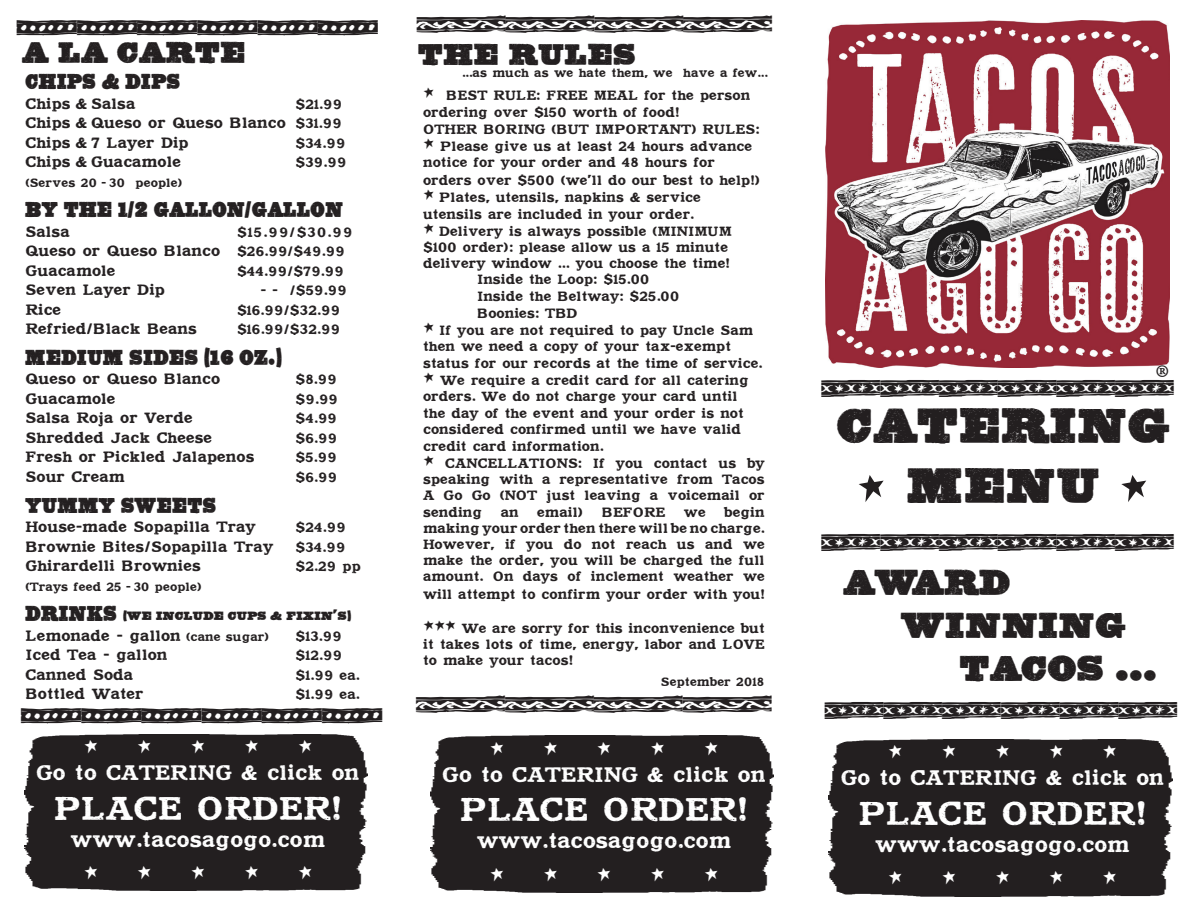
<style>
.page{position:relative;width:1188px;height:918px;background:#fff}
.page>*{position:absolute;margin:0;border:0;box-sizing:border-box;transform-origin:0 0}
.t1{font:54px "Turkey Sandwich";color:#231f20}
.t2{font:49.5px "BOJOPRINT";color:#231f20}
.t3{font:45px "Minion Pro";color:#231f20}
.t4{font:36px "BOJOPRINT";color:#231f20}
.t5{font:33px "RENAREGULAR";color:#fff}
.t6{font:30px "BOJOPRINT";color:#231f20}
.t7{font:27px "Turkey Sandwich";color:#fff}
.t8{font:25.5px "Fsornaments 1";color:#231f20}
.t9{font:22.5px "Fsornaments 1";color:#231f20}
.t10{font:21.6px "BOJOPRINT";color:#231f20;scale:.83 1}
.t11{font:21px "RENAREGULAR";color:#fff}
.t12{font:15px "RENAREGULAR";color:#231f20}
.t13{font:13.5px/16.4px "RENAREGULAR";color:#231f20}
.t14{font:12px "RENAREGULAR";color:#231f20}
.t15{font:12px "BOJOPRINT";color:#231f20}
.s1{font-size:13.5px}
.s2{font-size:21.6px}
.s3{font-size:12px}
.s4{font-family:"Turkey Sandwich";font-size:21px}
</style>
<div class="page">
<img style="left:826px;top:21px;width:343px;height:346px">
<div style="left:24px;top:734px;width:344px;height:157px;background:#231f20"></div>
<div style="left:430px;top:736px;width:344px;height:156px;background:#231f20"></div>
<div style="left:829px;top:740px;width:344px;height:156px;background:#231f20"></div>
<h3 class="t9" style="left:17px;top:18px;width:363px">❑❑❑❑❑❑</h3>
<p class="t6" style="left:22px;top:29px;width:225px">A LA CARTE</p>
<p class="t6" style="left:418px;top:31px;width:219px">THE RULES</p>
<p class="t10" style="left:26px;top:65px;width:188px">CHIPS &amp; DIPS</p>
<p class="t12" style="left:26px;top:94px;width:111px">Chips &amp; Salsa</p>
<p class="t13" style="left:296px;top:96px;width:48px">$21.99</p>
<p class="t12" style="left:26px;top:114px;width:318px">Chips &amp; Queso or Queso Blanco <span class="s1">$31.99</span></p>
<p class="t12" style="left:26px;top:133px;width:165px">Chips &amp; 7 Layer Dip</p>
<p class="t13" style="left:296px;top:135px;width:52px">$34.99</p>
<p class="t12" style="left:26px;top:153px;width:157px">Chips &amp; Guacamole</p>
<p class="t13" style="left:296px;top:154px;width:53px">$39.99</p>
<p class="t14" style="left:26px;top:175px;width:159px">(Serves 20 - 30 people)</p>
<p class="t10" style="left:26px;top:193px;width:385px">BY THE 1/2 GALLON/GALLON</p>
<p class="t12" style="left:26px;top:223px;width:46px">Salsa</p>
<p class="t13" style="left:237px;top:224px;width:117px">$15.99/$30.99</p>
<p class="t12" style="left:26px;top:242px;width:321px">Queso or Queso Blanco <span class="s1">$26.99/$49.99</span></p>
<p class="t12" style="left:26px;top:262px;width:92px">Guacamole</p>
<p class="t13" style="left:237px;top:263px;width:109px">$44.99/$79.99</p>
<p class="t12" style="left:26px;top:281px;width:141px">Seven Layer Dip</p>
<p class="t13" style="left:261px;top:282px;width:88px">- - /$59.99</p>
<p class="t12" style="left:26px;top:301px;width:37px">Rice</p>
<p class="t13" style="left:237px;top:302px;width:105px">$16.99/$32.99</p>
<p class="t12" style="left:26px;top:320px;width:173px">Refried/Black Beans</p>
<p class="t13" style="left:237px;top:321px;width:105px">$16.99/$32.99</p>
<p class="t10" style="left:26px;top:341px;width:311px">MEDIUM SIDES (16 OZ.)</p>
<p class="t12" style="left:26px;top:370px;width:196px">Queso or Queso Blanco</p>
<p class="t13" style="left:296px;top:372px;width:43px">$8.99</p>
<p class="t12" style="left:26px;top:390px;width:92px">Guacamole</p>
<p class="t13" style="left:296px;top:391px;width:44px">$9.99</p>
<p class="t12" style="left:26px;top:409px;width:169px">Salsa Roja or Verde</p>
<p class="t13" style="left:296px;top:411px;width:43px">$4.99</p>
<p class="t12" style="left:26px;top:429px;width:188px">Shredded Jack Cheese</p>
<p class="t13" style="left:296px;top:430px;width:43px">$6.99</p>
<p class="t12" style="left:26px;top:448px;width:231px">Fresh or Pickled Jalapenos</p>
<p class="t13" style="left:296px;top:450px;width:43px">$5.99</p>
<p class="t12" style="left:26px;top:468px;width:101px">Sour Cream</p>
<p class="t13" style="left:296px;top:469px;width:43px">$6.99</p>
<p class="t10" style="left:26px;top:488px;width:232px">YUMMY SWEETS</p>
<p class="t12" style="left:26px;top:518px;width:232px">House-made Sopapilla Tray</p>
<p class="t13" style="left:296px;top:519px;width:52px">$24.99</p>
<p class="t12" style="left:26px;top:537px;width:249px">Brownie Bites/Sopapilla Tray</p>
<p class="t13" style="left:296px;top:539px;width:52px">$34.99</p>
<p class="t12" style="left:26px;top:557px;width:177px">Ghirardelli Brownies</p>
<p class="t13" style="left:296px;top:558px;width:67px">$2.29 pp</p>
<p class="t14" style="left:26px;top:579px;width:178px">(Trays feed 25 - 30 people)</p>
<p class="t15" style="left:26px;top:606px;width:327px"><span class="s2">DRINKS</span> (WE INCLUDE CUPS &amp; FIXIN'S)</p>
<p class="t12" style="left:26px;top:626px;width:245px">Lemonade - gallon <span class="s3">(cane sugar)</span></p>
<p class="t13" style="left:296px;top:628px;width:48px">$13.99</p>
<p class="t12" style="left:26px;top:646px;width:144px">Iced Tea - gallon</p>
<p class="t13" style="left:296px;top:647px;width:48px">$12.99</p>
<p class="t12" style="left:26px;top:665px;width:109px">Canned Soda</p>
<p class="t13" style="left:296px;top:667px;width:66px">$1.99 ea.</p>
<h3 class="t9" style="left:21px;top:705px;width:363px">❑❑❑❑❑❑</h3>
<p class="t14" style="left:462px;top:66px;width:307px">...as much as we hate them, we have a few...</p>
<p class="t13" style="left:423px;top:87px;width:329px;line-height:17.1px"><span class="s4">*</span> BEST RULE: FREE MEAL for the person ordering over $150 worth of food!</p>
<p class="t13" style="left:423px;top:121px;width:338px">OTHER BORING (BUT IMPORTANT) RULES:</p>
<p class="t13" style="left:423px;top:138px;width:339px"><span class="s4">*</span> Please give us at least 24 hours advance notice for your order and 48 hours for orders over $500 (we'll do our best to help!)</p>
<p class="t13" style="left:423px;top:188px;width:279px;line-height:17.1px"><span class="s4">*</span> Plates, utensils, napkins &amp; service utensils are included in your order.</p>
<p class="t13" style="left:423px;top:223px;width:310px"><span class="s4">*</span> Delivery is always possible (MINIMUM $100 order): please allow us a 15 minute delivery window ... you choose the time!</p>
<p class="t13" style="left:477px;top:272px;width:174px">Inside the Loop: $15.00</p>
<p class="t13" style="left:477px;top:288px;width:204px">Inside the Beltway: $25.00</p>
<p class="t13" style="left:477px;top:305px;width:102px">Boonies: TBD</p>
<p class="t13" style="left:423px;top:322px;width:341px"><span class="s4">*</span> If you are not required to pay Uncle Sam then we need a copy of your tax-exempt status for our records at the time of service.</p>
<p class="t13" style="left:423px;top:372px;width:327px"><span class="s4">*</span> We require a credit card for all catering orders. We do not charge your card until the day of the event and your order is not considered confirmed until we have valid credit card information.</p>
<p class="t13" style="left:423px;top:455px;width:343px;text-align:justify"><span class="s4">*</span> CANCELLATIONS: If you contact us by speaking with a representative from Tacos A Go Go (NOT just leaving a voicemail or sending</p>
<p class="t13" style="left:423px;top:504px;width:343px;text-align:justify;text-indent:301px">begin making your order then there will be no charge.<br>However, if you do not reach us and we make the order, you will be charged the full amount. On days of inclement weather we will attempt to confirm your order with you!</p>
<p class="t13" style="left:423px;top:620px;width:343px;text-align:justify"><span class="s4">***</span> We are sorry for this inconvenience but it takes lots of time, energy, labor and LOVE to make your tacos!</p>
<p class="t13" style="left:501px;top:504px;width:20px">an</p>
<p class="t13" style="left:537px;top:504px;width:48px">email)</p>
<p class="t13" style="left:602px;top:504px;width:65px">BEFORE</p>
<p class="t13" style="left:684px;top:504px;width:23px">we</p>
<p class="t14" style="left:661px;top:674px;width:105px">September 2018</p>
<p class="t12" style="left:26px;top:685px;width:120px">Bottled Water</p>
<p class="t13" style="left:296px;top:686px;width:66px">$1.99 ea.</p>
<p class="t7" style="left:84px;top:735px;width:69px">* *</p>
<p class="t7" style="left:191px;top:735px;width:69px">* *</p>
<p class="t7" style="left:298px;top:735px;width:16px">*</p>
<p class="t11" style="left:36px;top:760px;width:325px">Go to CATERING &amp; click on</p>
<p class="t5" style="left:54px;top:788px;width:290px">PLACE ORDER!</p>
<p class="t11" style="left:71px;top:827px;width:256px">www.tacosagogo.com</p>
<p class="t7" style="left:84px;top:861px;width:69px">* *</p>
<p class="t7" style="left:191px;top:861px;width:69px">* *</p>
<p class="t7" style="left:298px;top:861px;width:16px">*</p>
<p class="t7" style="left:490px;top:737px;width:69px">* *</p>
<p class="t7" style="left:597px;top:737px;width:69px">* *</p>
<p class="t7" style="left:704px;top:737px;width:16px">*</p>
<p class="t11" style="left:442px;top:762px;width:325px">Go to CATERING &amp; click on</p>
<p class="t5" style="left:460px;top:790px;width:290px">PLACE ORDER!</p>
<p class="t11" style="left:477px;top:828px;width:256px">www.tacosagogo.com</p>
<p class="t7" style="left:490px;top:863px;width:69px">* *</p>
<p class="t7" style="left:597px;top:863px;width:69px">* *</p>
<p class="t7" style="left:704px;top:863px;width:16px">*</p>
<p class="t3" style="left:1155px;top:351px;width:16px">®</p>
<h3 class="t8" style="left:822px;top:378px;width:354px">▼▼▼▼▼▼</h3>
<p class="t2" style="left:838px;top:387px;width:334px">CATERING</p>
<p class="t1" style="left:857px;top:465px;width:30px">*</p>
<p class="t2" style="left:908px;top:447px;width:194px">MENU</p>
<p class="t1" style="left:1120px;top:465px;width:30px">*</p>
<h3 class="t8" style="left:822px;top:531px;width:354px">▼▼▼▼▼▼</h3>
<h3 class="t4" style="left:844px;top:554px;width:169px">AWARD</h3>
<h3 class="t4" style="left:902px;top:598px;width:226px">WINNING</h3>
<h3 class="t4" style="left:960px;top:641px;width:200px">TACOS ...</h3>
<h3 class="t8" style="left:825px;top:699px;width:354px">▼▼▼▼▼▼</h3>
<p class="t7" style="left:888px;top:740px;width:69px">* *</p>
<p class="t7" style="left:995px;top:740px;width:69px">* *</p>
<p class="t7" style="left:1103px;top:740px;width:16px">*</p>
<p class="t11" style="left:841px;top:765px;width:325px">Go to CATERING &amp; click on</p>
<p class="t5" style="left:858px;top:794px;width:290px">PLACE ORDER!</p>
<p class="t11" style="left:875px;top:832px;width:256px">www.tacosagogo.com</p>
<p class="t7" style="left:888px;top:866px;width:69px">* *</p>
<p class="t7" style="left:995px;top:866px;width:69px">* *</p>
<p class="t7" style="left:1103px;top:866px;width:16px">*</p>
</div>
